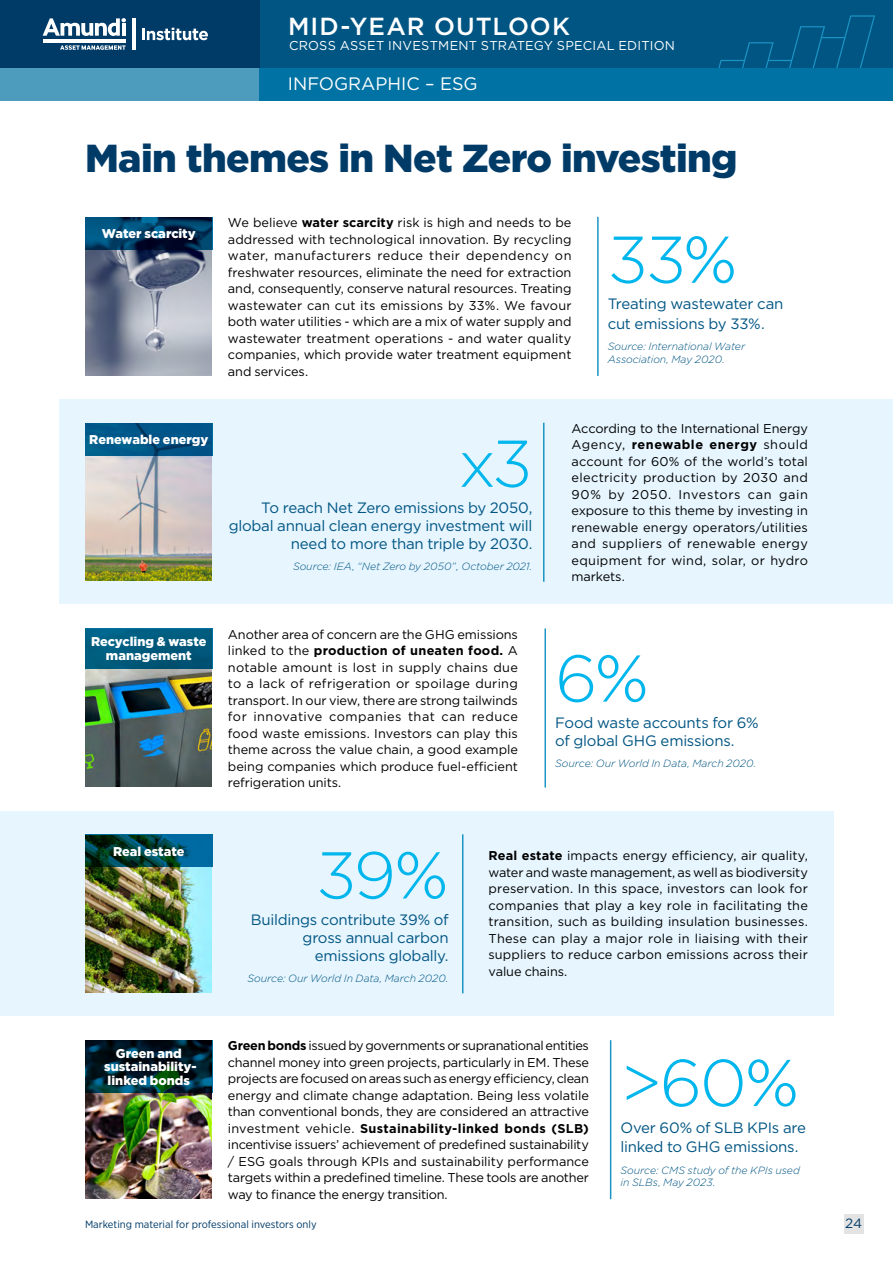
<style>
.page{position:relative;width:893px;height:1263px;background:#fff}
.page>*{position:absolute;margin:0;border:0;box-sizing:border-box;transform-origin:0 0}
.t1{font:300 66px "Gotham";letter-spacing:-.04em;color:#00b6ed}
.t2{font:900 39px "Gotham";letter-spacing:-.015em;color:#003b68}
.t3{font:500 24.6px "Gotham";letter-spacing:.045em;color:#fff}
.t4{font:18px "Gotham";color:#fff}
.t5{font:15px/18px "Gotham";letter-spacing:-.015em;color:#005583}
.t6{font:13.5px "Gotham";color:#003b68}
.t7{font:12.9px "Gotham";letter-spacing:.015em;color:#fff}
.t8{font:12.75px/16.5px "Gotham";letter-spacing:-.005em;color:#000;text-align:justify}
.t9{font:900 12.75px/13.5px "Gotham";color:#fff;text-align:center}
.t10{font:italic 300 10.5px/12.6px "Gotham";letter-spacing:-.005em;color:#005583}
.t11{font:10.5px "Gotham Narrow";color:#003b68;scale:1.05 1}
.s1{font-weight:700}
</style>
<div class="page">
<div style="left:60px;top:400px;width:833px;height:204px;background:#e6f5fe"></div>
<div style="left:0;top:811px;width:833px;height:204px;background:#e6f5fe"></div>
<hr style="left:597px;top:217px;width:2px;height:159px;background:#1c94c4">
<hr style="left:610px;top:1040px;width:1px;height:159px;background:#1c94c4">
<hr style="left:544px;top:628px;width:2px;height:159px;background:#1c94c4">
<hr style="left:543px;top:423px;width:1px;height:159px;background:#1c94c4">
<hr style="left:462px;top:834px;width:1px;height:159px;background:#1c94c4">
<div style="left:0;top:0;width:893px;height:68px;background:#005583"></div>
<svg style="left:718px;top:15px;width:157px;height:53px"></svg>
<div style="left:0;top:0;width:259px;height:68px;background:#003b68"></div>
<svg style="left:43px;top:18px;width:83px;height:18px"></svg>
<hr style="left:122px;top:23px;width:4px;height:13px;background:#fff">
<hr style="left:43px;top:39px;width:83px;height:3px;background:#fff">
<svg style="left:60px;top:45px;width:66px;height:5px"></svg>
<hr style="left:132px;top:18px;width:3px;height:32px;background:#fff">
<svg style="left:142px;top:28px;width:66px;height:12px"></svg>
<div style="left:0;top:68px;width:893px;height:33px;background:#4d9cbe"></div>
<div style="left:259px;top:68px;width:634px;height:33px;background:#0072a3"></div>
<img style="left:86px;top:249px;width:126px;height:126px">
<svg style="left:85px;top:217px;width:128px;height:32px;background:#003a61"></svg>
<img style="left:86px;top:455px;width:126px;height:126px">
<svg style="left:85px;top:423px;width:128px;height:32px;background:#005586"></svg>
<img style="left:86px;top:669px;width:126px;height:118px">
<div style="left:85px;top:628px;width:128px;height:41px;background:linear-gradient(to right,#006184,#005476)"></div>
<img style="left:86px;top:867px;width:126px;height:126px">
<svg style="left:85px;top:834px;width:128px;height:33px;background:#004853"></svg>
<img style="left:86px;top:1093px;width:126px;height:105px">
<svg style="left:85px;top:1040px;width:128px;height:53px;background:#00252f"></svg>
<div style="left:844px;top:1214px;width:19px;height:19px;background:#e3e3e3"></div>
<h3 class="t3" style="left:288px;top:10px;width:283px">MID-YEAR OUTLOOK</h3>
<p class="t7" style="left:289px;top:37px;width:387px">CROSS ASSET INVESTMENT STRATEGY SPECIAL EDITION</p>
<h3 class="t4" style="left:288px;top:72px;width:191px">INFOGRAPHIC – ESG</h3>
<h2 class="t2" style="left:85px;top:131px;width:654px">Main themes in Net Zero investing</h2>
<p class="t8" style="left:228px;top:214px;width:345px">We believe <span class="s1">water scarcity</span> risk is high and needs to be addressed with technological innovation. By recycling water, manufacturers reduce their dependency on freshwater resources, eliminate the need for extraction and, consequently, conserve natural resources. Treating wastewater can cut its emissions by 33%. We favour both water utilities - which are a mix of water supply and wastewater treatment operations - and water quality companies, which provide water treatment equipment and services.</p>
<p class="t9" style="left:102px;top:227px;width:95px">Water scarcity</p>
<h1 class="t1" style="left:608px;top:218px;width:131px">33%</h1>
<p class="t5" style="left:608px;top:294px;width:177px;line-height:19.8px">Treating wastewater can cut emissions by 33%.</p>
<p class="t10" style="left:608px;top:340px;width:139px">Source: International Water<br>Association, May 2020.</p>
<p class="t9" style="left:89px;top:433px;width:121px">Renewable energy</p>
<h1 class="t1" style="left:458px;top:422px;width:76px">x3</h1>
<p class="t5" style="left:229px;top:499px;width:305px;text-align:right">To reach Net Zero emissions by 2050, global annual clean energy investment will need to more than triple by 2030.</p>
<p class="t10" style="left:293px;top:560px;width:241px">Source: IEA, “Net Zero by 2050”, October 2021.</p>
<p class="t9" style="left:91px;top:635px;width:117px">Recycling &amp; waste management</p>
<p class="t8" style="left:228px;top:626px;width:292px">Another area of concern are the GHG emissions linked to the <span class="s1">production of uneaten food.</span> A notable amount is lost in supply chains due to a lack of refrigeration or spoilage during transport. In our view, there are strong tailwinds for innovative companies that can reduce food waste emissions. Investors can play this theme across the value chain, a good example being companies which produce fuel-efficient refrigeration units.</p>
<p class="t8" style="left:571px;top:420px;width:238px">According to the International Energy Agency, <span class="s1">renewable energy</span> should account for 60% of the world’s total electricity production by 2030 and 90% by 2050. Investors can gain exposure to this theme by investing in renewable energy operators/utilities and suppliers of renewable energy equipment for wind, solar, or hydro markets.</p>
<h1 class="t1" style="left:555px;top:636px;width:95px">6%</h1>
<p class="t5" style="left:555px;top:713px;width:205px">Food waste accounts for 6% of global GHG emissions.</p>
<p class="t10" style="left:555px;top:757px;width:203px">Source: Our World In Data, March 2020.</p>
<p class="t9" style="left:113px;top:844px;width:73px">Real estate</p>
<h1 class="t1" style="left:316px;top:833px;width:134px">39%</h1>
<p class="t5" style="left:303px;top:928px;width:147px;text-align:right">gross annual carbon emissions globally.</p>
<p class="t10" style="left:248px;top:972px;width:203px">Source: Our World In Data, March 2020.</p>
<p class="t5" style="left:251px;top:910px;width:199px">Buildings contribute 39% of</p>
<p class="t8" style="left:488px;top:847px;width:321px"><span class="s1">Real estate</span> impacts energy efficiency, air quality, water and waste management, as well as biodiversity preservation. In this space, investors can look for companies that play a key role in facilitating the transition, such as building insulation businesses.<br>These can play a major role in liaising with their suppliers to reduce carbon emissions across their value chains.</p>
<p class="t9" style="left:104px;top:1046px;width:94px">Green and sustainability&shy;linked bonds</p>
<p class="t8" style="left:228px;top:1037px;width:363px"><span class="s1">Green bonds</span> issued by governments or supranational entities channel money into green projects, particularly in EM. These projects are focused on areas such as energy efficiency, clean energy and climate change adaptation. Being less volatile than conventional bonds, they are considered an attractive investment vehicle. <span class="s1">Sustainability-linked bonds (SLB) </span>incentivise issuers’ achievement of predefined sustainability / ESG goals through KPIs and sustainability performance targets within a predefined timeline. These tools are another way to finance the energy transition.</p>
<h1 class="t1" style="left:620px;top:1041px;width:180px">&gt;60%</h1>
<p class="t5" style="left:620px;top:1117px;width:187px;line-height:19.8px">Over 60% of SLB KPIs are linked to GHG emissions.</p>
<p class="t10" style="left:620px;top:1163px;width:181px">Source: CMS study of the KPIs used in SLBs, May 2023.</p>
<p class="t11" style="left:85px;top:1218px;width:222px">Marketing material for professional investors only</p>
<p class="t6" style="left:845px;top:1215px;width:18px">24</p>
</div>
